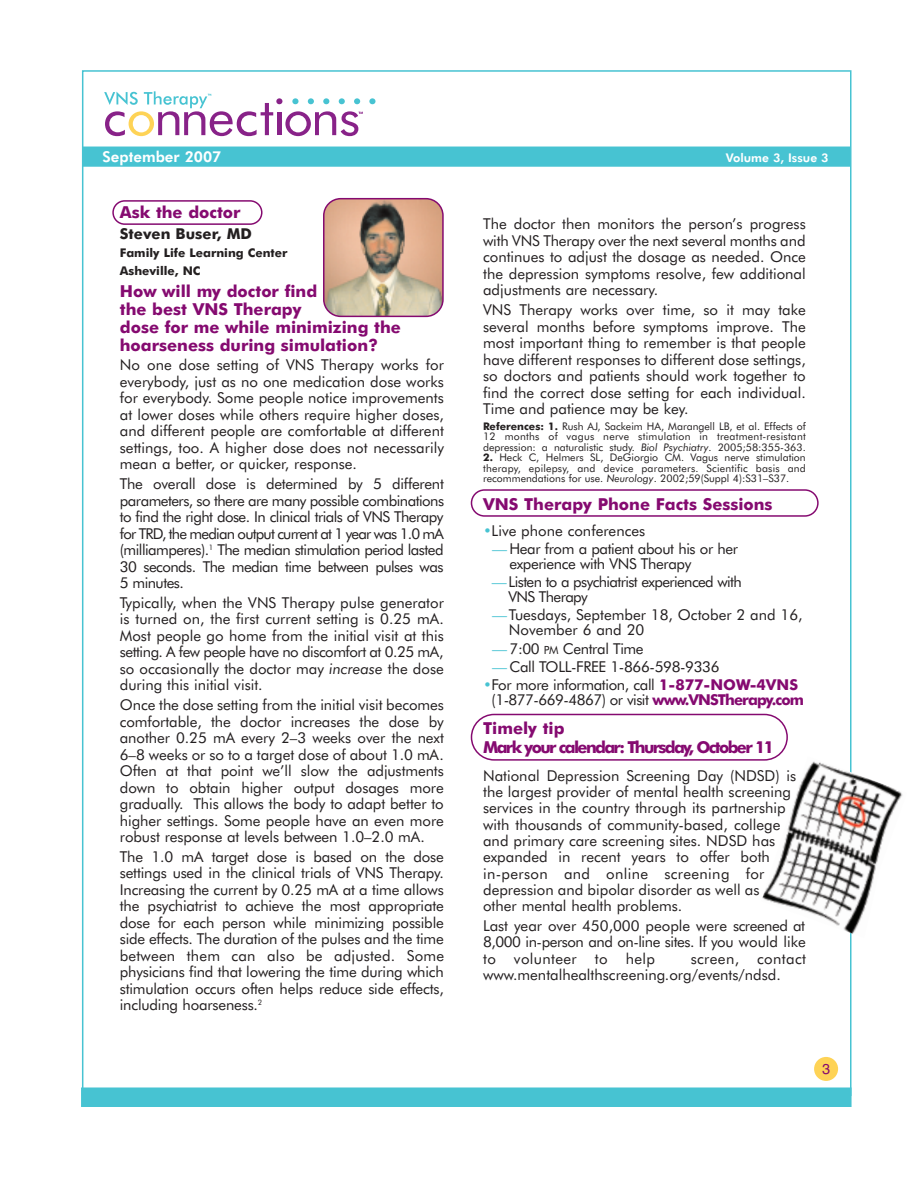
<style>
.page{position:relative;width:918px;height:1188px;background:#fff}
.page>*{position:absolute;margin:0;border:0;box-sizing:border-box;transform-origin:0 0}
.t1{font:700 16.5px/18px "Futura BT";color:#850a70}
.t2{font:700 16.5px/19.6px "Futura BT";letter-spacing:-.1em;color:#850a70}
.t3{font:15px/16.5px "Futura BT";color:#231f20;text-align:justify}
.t4{font:15px/15px "Futura BT";letter-spacing:-.025em;color:#231f20}
.t5{font:15px/15px "Futura BT";letter-spacing:-.04em;color:#231f20}
.t6{font:700 15px "Futura BT";color:#231f20}
.t7{font:800 15px "Futura BT";color:#fff}
.t8{font:14.4px "Helvetica";color:#850a70}
.t9{font:700 12px/18px "Futura BT";color:#231f20}
.t10{font:800 12px "Futura BT";color:#fff}
.t11{font:10.5px/10.5px "Futura BT";color:#231f20;text-align:justify}
.s1{font-style:italic}
.s2{font-weight:700}
.s3{color:#47c3d2}
.s4{font-size:11.25px}
.s5{font-weight:700;color:#850a70}
</style>
<div class="page">
<div style="left:82px;top:1088px;width:769px;height:18px;background:#47c3d2"></div>
<div style="left:81px;top:1088px;width:771px;height:19px;border:2px solid #47c3d2"></div>
<div style="left:83px;top:147px;width:767px;height:19px;background:#47c3d2"></div>
<div style="left:82px;top:147px;width:769px;height:20px;border:2px solid #47c3d2"></div>
<div style="left:814px;top:1057px;width:24px;height:24px;background:#fed356;border-radius:50%"></div>
<div style="left:369px;top:98px;width:7px;height:6px;background:#47c3d2;border-radius:50%"></div>
<svg style="left:104px;top:91px;width:259px;height:45px"></svg>
<svg style="left:112px;top:200px;width:151px;height:25px"></svg>
<svg style="left:323px;top:198px;width:121px;height:119px;background:#c3a18c"></svg>
<svg style="left:471px;top:489px;width:348px;height:28px"></svg>
<svg style="left:471px;top:714px;width:317px;height:47px"></svg>
<img style="left:761px;top:756px;width:142px;height:182px">
<p class="t7" style="left:103px;top:151px;width:120px">September 2007</p>
<p class="t10" style="left:726px;top:153px;width:104px">Volume 3, Issue 3</p>
<p class="t1" style="left:120px;top:205px;width:122px">Ask the doctor</p>
<p class="t6" style="left:120px;top:228px;width:134px">Steven Buser, MD</p>
<p class="t9" style="left:120px;top:245px;width:169px">Family Life Learning Center<br>Asheville, NC</p>
<p class="t1" style="left:120px;top:283px;width:283px">How will my doctor find<br>the best VNS Therapy<br>dose for me while minimizing the hoarseness during simulation?</p>
<p class="t3" style="left:120px;top:358px;width:326px">No one dose setting of VNS Therapy works for everybody, just as no one medication dose works for everybody. Some people notice improvements at lower doses while others require higher doses, and different people are comfortable at different settings, too. A higher dose does not necessarily mean a better, or quicker, response.</p>
<p class="t3" style="left:120px;top:477px;width:326px">The overall dose is determined by 5 different parameters, so there are many possible combinations to find the right dose. In clinical trials of VNS Therapy for TRD, the median output current at 1 year was 1.0 mA (milliamperes).<sup>1</sup> The median stimulation period lasted 30 seconds. The median time between pulses was 5 minutes.</p>
<p class="t3" style="left:120px;top:596px;width:326px">Typically, when the VNS Therapy pulse generator is turned on, the first current setting is 0.25 mA.<br>Most people go home from the initial visit at this setting. A few people have no discomfort at 0.25 mA, so occasionally the doctor may <span class="s1">increase</span> the dose during this initial visit.</p>
<p class="t3" style="left:120px;top:698px;width:326px">Once the dose setting from the initial visit becomes comfortable, the doctor increases the dose by another 0.25 mA every 2–3 weeks over the next 6–8 weeks or so to a target dose of about 1.0 mA.<br>Often at that point we’ll slow the adjustments down to obtain higher output dosages more gradually. This allows the body to adapt better to higher settings. Some people have an even more robust response at levels between 1.0–2.0 mA.</p>
<p class="t3" style="left:120px;top:850px;width:326px">The 1.0 mA target dose is based on the dose settings used in the clinical trials of VNS Therapy.<br>Increasing the current by 0.25 mA at a time allows the psychiatrist to achieve the most appropriate dose for each person while minimizing possible side effects. The duration of the pulses and the time between them can also be adjusted. Some physicians find that lowering the time during which stimulation occurs often helps reduce side effects, including hoarseness.<sup>2</sup></p>
<p class="t3" style="left:483px;top:217px;width:324px">The doctor then monitors the person’s progress with VNS Therapy over the next several months and continues to adjust the dosage as needed. Once the depression symptoms resolve, few additional adjustments are necessary.</p>
<p class="t3" style="left:483px;top:303px;width:324px">VNS Therapy works over time, so it may take several months before symptoms improve. The most important thing to remember is that people have different responses to different dose settings, so doctors and patients should work together to find the correct dose setting for each individual.<br>Time and patience may be key.</p>
<p class="t11" style="left:483px;top:422px;width:324px"><span class="s2">References: 1.</span> Rush AJ, Sackeim HA, Marangell LB, et al. Effects of 12 months of vagus nerve stimulation in treatment-resistant depression: a naturalistic study. <span class="s1">Biol Psychiatry</span>. 2005;58:355-363.</p>
<p class="t11" style="left:483px;top:453px;width:324px"><span class="s2">2.</span> Heck C, Helmers SL, DeGiorgio CM. Vagus nerve stimulation therapy, epilepsy, and device parameters. Scientific basis and recommendations for use. <span class="s1">Neurology</span>. 2002;59(Suppl 4):S31–S37.</p>
<p class="t1" style="left:483px;top:496px;width:291px">VNS Therapy Phone Facts Sessions</p>
<p class="t3" style="left:483px;top:523px;width:164px"><span class="s3">•</span>Live phone conferences</p>
<p class="t4" style="left:509px;top:542px;width:230px;text-indent:-17px"><span class="s3">—</span> Hear from a patient about his or her experience with VNS Therapy</p>
<p class="t5" style="left:508px;top:575px;width:235px;text-indent:-17px"><span class="s3">—</span> Listen to a psychiatrist experienced with<br>VNS Therapy</p>
<p class="t3" style="left:509px;top:609px;width:295px;line-height:15px;text-indent:-17px"><span class="s3">—</span>Tuesdays, September 18, October 2 and 16,<br>November 6 and 20</p>
<p class="t4" style="left:492px;top:642px;width:153px"><span class="s3">—</span> 7:00 <span class="s4">PM</span> Central Time</p>
<p class="t4" style="left:492px;top:660px;width:229px"><span class="s3">—</span> Call TOLL-FREE 1-866-598-9336</p>
<p class="t4" style="left:483px;top:678px;width:322px;text-align:center"><span class="s3">•</span>For more information, call <span class="s5">1-877-NOW-4VNS </span>(1-877-669-4867) or visit <span class="s5">www.VNSTherapy.com</span></p>
<p class="t2" style="left:483px;top:720px;width:293px">Timely tip<br>Mark your calendar: Thursday, October 11</p>
<p class="t3" style="left:483px;top:768px;width:315px;text-align:left">National Depression Screening Day (NDSD) is the largest provider of mental health screening services in the country through its partnership with thousands of community-based, college and primary care screening sites. NDSD has expanded in recent years to offer both in-person and online screening for depression and bipolar disorder as well as other mental health problems.</p>
<p class="t3" style="left:483px;top:919px;width:324px">Last year over 450,000 people were screened at 8,000 in-person and on-line sites. If you would like to volunteer to help</p>
<p class="t3" style="left:483px;top:951px;width:324px;text-indent:208px">screen, contact www.mentalhealthscreening.org/events/ndsd.</p>
<p class="t8" style="left:822px;top:1064px;width:10px">3</p>
</div>
